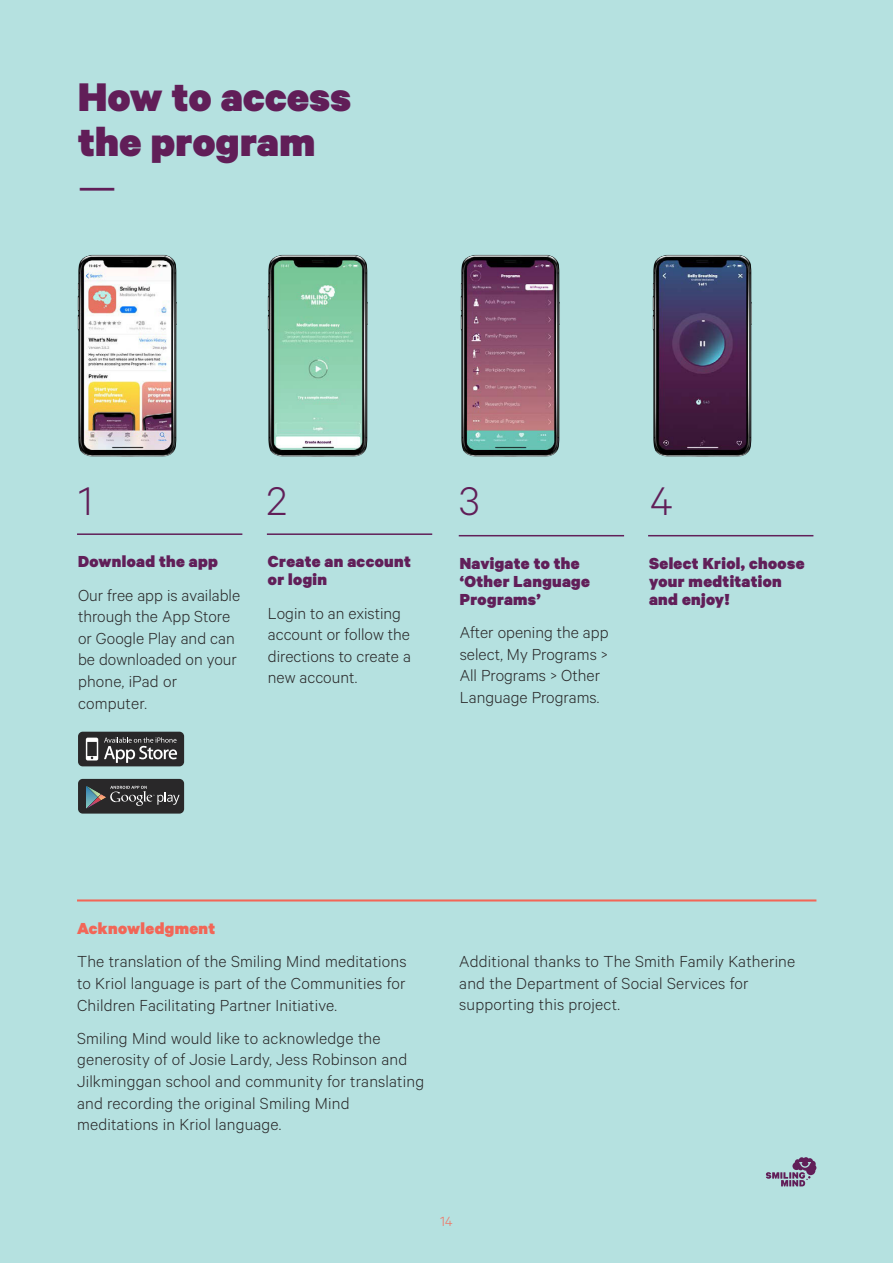
<style>
.page{position:relative;width:893px;height:1263px;background:#b5e1e0}
.page>*{position:absolute;margin:0;border:0;box-sizing:border-box;transform-origin:0 0}
.t1{font:900 45px/45px "Calibre";letter-spacing:.01em;color:#611e58}
.t2{font:300 45px "Calibre";color:#611e58}
.t3{font:45px "Calibre";color:#611e58}
.t4{font:300 18px/21.6px "Calibre";letter-spacing:.01em;color:#292829}
.t5{font:900 18px/18px "Calibre";letter-spacing:.02em;color:#611f59}
.t6{font:900 18px "Calibre";letter-spacing:.02em;color:#f26657}
.t7{font:300 15px "Calibre";color:#f36e5d}
</style>
<div class="page">
<div style="left:78px;top:779px;width:106px;height:34px;background:#292829;border-radius:5px"></div>
<svg style="left:86px;top:786px;width:94px;height:23px"></svg>
<div style="left:78px;top:732px;width:106px;height:34px;background:#292829;border-radius:5px"></div>
<svg style="left:86px;top:738px;width:12px;height:22px"></svg>
<svg style="left:104px;top:737px;width:73px;height:26px"></svg>
<hr style="left:77px;top:899px;width:739px;height:2px;background:#f26657">
<hr style="left:77px;top:533px;width:165px;height:2px;background:#611f59">
<hr style="left:267px;top:533px;width:165px;height:2px;background:#611f59">
<hr style="left:459px;top:535px;width:165px;height:1px;background:#611f59">
<hr style="left:648px;top:535px;width:165px;height:1px;background:#611f59">
<svg style="left:766px;top:1157px;width:50px;height:29px"></svg>
<img style="left:77px;top:254px;width:100px;height:203px">
<img style="left:267px;top:254px;width:101px;height:203px">
<img style="left:460px;top:254px;width:100px;height:203px">
<img style="left:652px;top:254px;width:100px;height:203px">
<h1 class="t1" style="left:78px;top:77px;width:274px">How to access the program</h1>
<h1 class="t3" style="left:78px;top:159px;width:40px">—</h1>
<h1 class="t2" style="left:78px;top:485px;width:16px">1</h1>
<h1 class="t2" style="left:267px;top:485px;width:21px">2</h1>
<h1 class="t2" style="left:459px;top:485px;width:22px">3</h1>
<h1 class="t2" style="left:651px;top:485px;width:24px">4</h1>
<p class="t5" style="left:78px;top:554px;width:141px">Download the app</p>
<p class="t4" style="left:78px;top:585px;width:164px">Our free app is available through the App Store or Google Play and can be downloaded on your phone, iPad or computer.</p>
<p class="t5" style="left:268px;top:554px;width:144px">Create an account or login</p>
<p class="t4" style="left:268px;top:603px;width:145px">Login to an existing account or follow the directions to create a new account.</p>
<p class="t5" style="left:460px;top:555px;width:132px">Navigate to the ‘Other Language<br>Programs’</p>
<p class="t4" style="left:460px;top:623px;width:150px">After opening the app select, My Programs &gt;<br>All Programs &gt; Other<br>Language Programs.</p>
<p class="t5" style="left:649px;top:555px;width:157px">Select Kriol, choose your medtitation and enjoy!</p>
<p class="t6" style="left:77px;top:922px;width:140px">Acknowledgment</p>
<p class="t4" style="left:77px;top:952px;width:331px;text-align:justify">The translation of the Smiling Mind meditations to Kriol language is part of the Communities for Children Facilitating Partner Initiative.</p>
<p class="t4" style="left:77px;top:1029px;width:349px">Smiling Mind would like to acknowledge the generosity of of Josie Lardy, Jess Robinson and Jilkminggan school and community for translating and recording the original Smiling Mind meditations in Kriol language.</p>
<p class="t4" style="left:459px;top:952px;width:338px">Additional thanks to The Smith Family Katherine and the Department of Social Services for supporting this project.</p>
<p class="t7" style="left:440px;top:1216px;width:14px">14</p>
</div>
